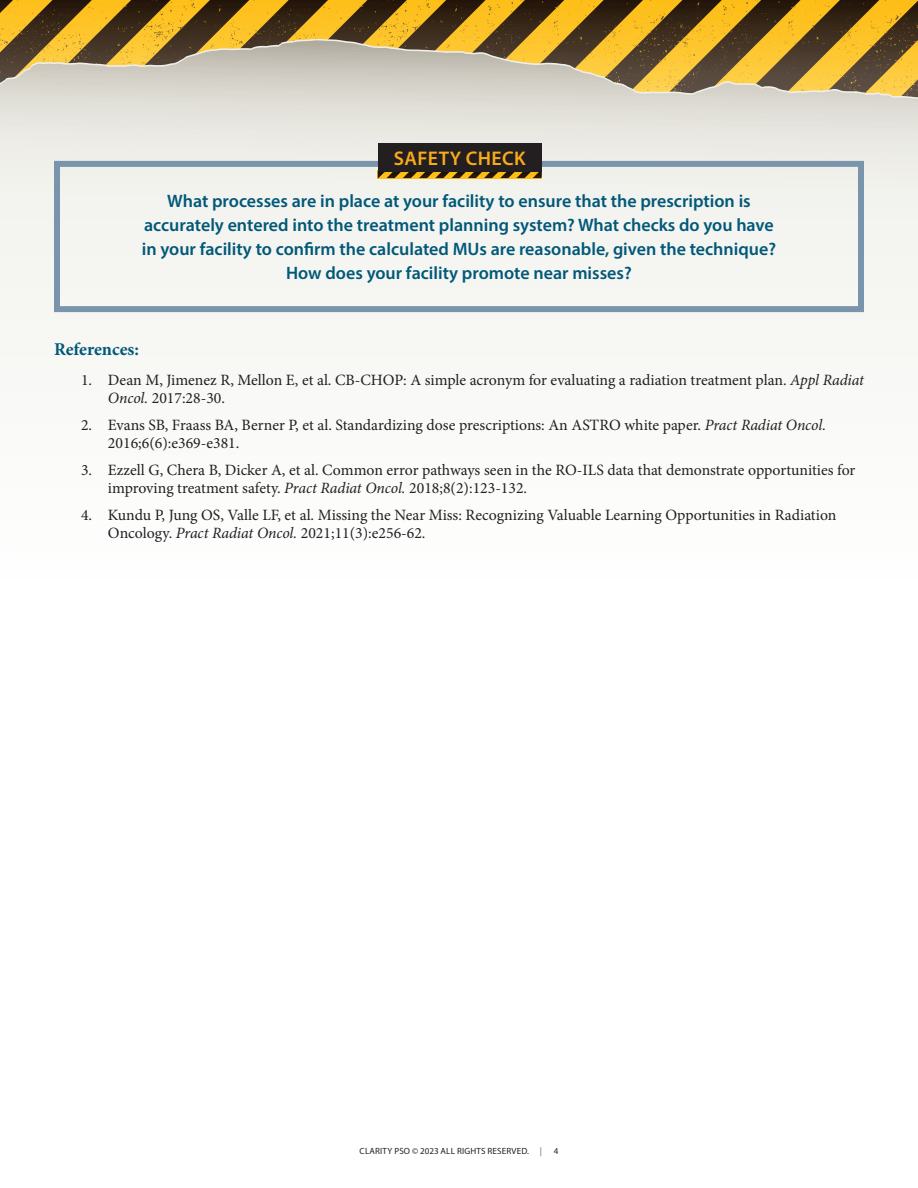
<style>
.page{position:relative;width:918px;height:1188px;background:#fff}
.page>*{position:absolute;margin:0;border:0;box-sizing:border-box;transform-origin:0 0}
.t1{font:600 19.8px "Myriad Pro";letter-spacing:.02em;color:#faab1a}
.t2{font:600 18px/24px "Myriad Pro";color:#015878;text-align:center}
.t3{font:700 18px "Minion Pro";letter-spacing:-.005em;color:#015878}
.t4{font:15.75px/18px "Minion Pro";color:#231f20}
.t5{font:9px "Myriad Pro";letter-spacing:.02em;color:#231f20}
.s1{font-style:italic}
.s2{color:#636366}
</style>
<div class="page">
<svg style="left:0;top:0;width:918px;height:39px;background:#98721b"></svg>
<svg style="left:0;top:41px;width:918px;height:305px"></svg>
<div style="left:54px;top:161px;width:810px;height:151px;border:6px solid #7a94ac"></div>
<svg style="left:378px;top:172px;width:164px;height:6px"></svg>
<div style="left:378px;top:144px;width:164px;height:28px;background:#231f20"></div>
<p class="t1" style="left:394px;top:146px;width:133px">SAFETY CHECK</p>
<p class="t2" style="left:142px;top:188px;width:636px">What processes are in place at your facility to ensure that the prescription is accurately entered into the treatment planning system? What checks do you have in your facility to confirm the calculated MUs are reasonable, given the technique?<br>How does your facility promote near misses?</p>
<p class="t3" style="left:54px;top:337px;width:87px">References:</p>
<p class="t4" style="left:108px;top:371px;width:758px;text-indent:-27px">1. Dean M, Jimenez R, Mellon E, et al. CB-CHOP: A simple acronym for evaluating a radiation treatment plan. <span class="s1">Appl Radiat<br>Oncol.</span> 2017:28-30.</p>
<p class="t4" style="left:108px;top:416px;width:720px;text-indent:-27px">2. Evans SB, Fraass BA, Berner P, et al. Standardizing dose prescriptions: An ASTRO white paper. <span class="s1">Pract Radiat Oncol.<br></span>2016;6(6):e369-e381.</p>
<p class="t4" style="left:108px;top:461px;width:749px;text-indent:-27px">3. Ezzell G, Chera B, Dicker A, et al. Common error pathways seen in the RO-ILS data that demonstrate opportunities for improving treatment safety. <span class="s1">Pract Radiat Oncol.</span> 2018;8(2):123-132.</p>
<p class="t4" style="left:108px;top:506px;width:730px;text-indent:-27px">4. Kundu P, Jung OS, Valle LF, et al. Missing the Near Miss: Recognizing Valuable Learning Opportunities in Radiation<br>Oncology. <span class="s1">Pract Radiat Oncol.</span> 2021;11(3):e256-62.</p>
<p class="t5" style="left:360px;top:1146px;width:184px">CLARITY PSO © 2023 ALL RIGHTS RESERVED. <span class="s2">|</span></p>
<p class="t5" style="left:554px;top:1146px;width:6px">4</p>
</div>
